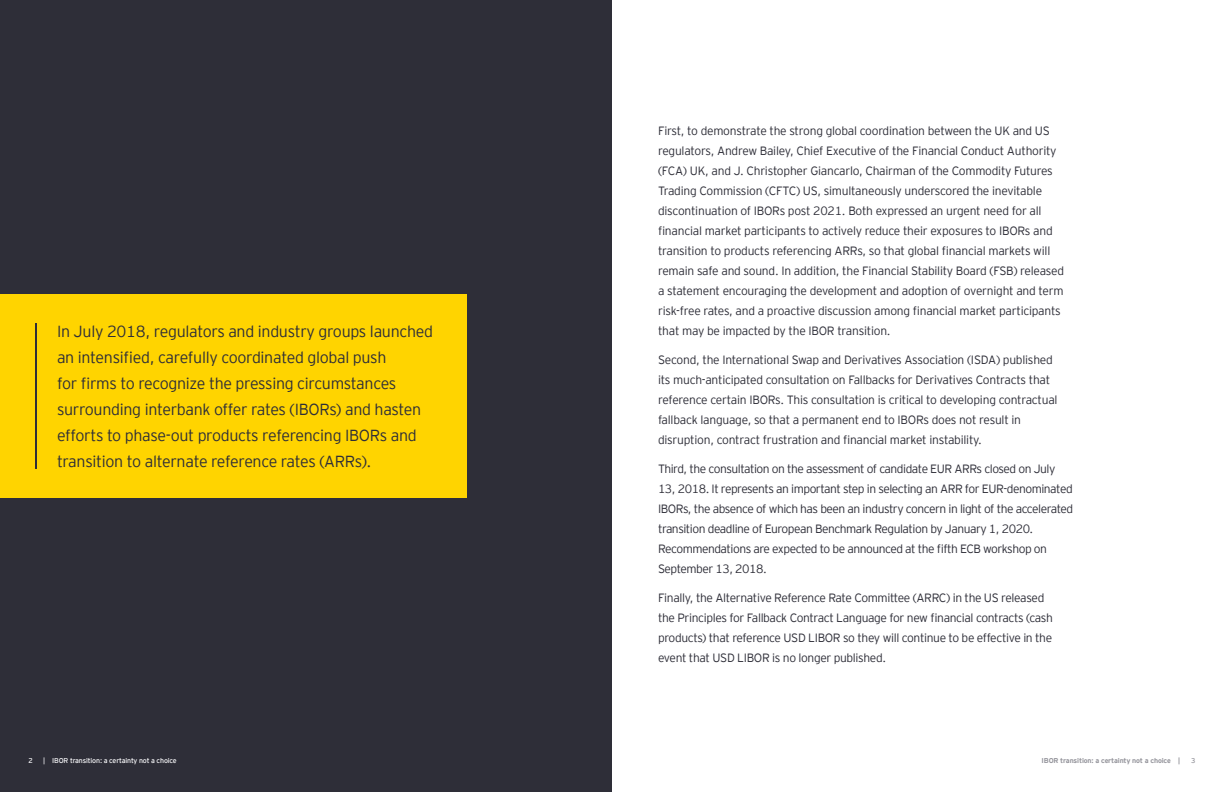
<style>
.page{position:relative;width:1224px;height:792px;background:#fff}
.page>*{position:absolute;margin:0;border:0;box-sizing:border-box;transform-origin:0 0}
.Intro{font:300 16px/26px "EY Interstate";letter-spacing:-.02em;color:#2e2e38}
.Intro-2{font:300 12px/20px "EY Interstate";letter-spacing:-.03em;color:#2e2e38}
.t1{font:700 7px "EY Interstate";letter-spacing:-.02em;color:#95959c}
.Document_title_Addit{font:7px "EY Interstate";letter-spacing:-.02em;color:#fbfbfd}
.Page_No_s_Right{font:7px "EY Interstate";color:#95959c}
.Page_No_s_Right-2{font:7px "EY Interstate";color:#fbfbfd}
</style>
<div class="page">
<div style="left:0;top:0;width:612px;height:792px;background:#2e2e38"></div>
<div style="left:0;top:294px;width:467px;height:204px;background:#ffd400"></div>
<hr style="left:35px;top:323px;width:2px;height:146px;background:#2e2e38">
<p class="Intro" style="left:57px;top:318px;width:378px">In July 2018, regulators and industry groups launched an intensified, carefully coordinated global push<br>for firms to recognize the pressing circumstances surrounding interbank offer rates (IBORs) and hasten efforts to phase-out products referencing IBORs and transition to alternate reference rates (ARRs).</p>
<p class="Page_No_s_Right-2" style="left:29px;top:756px;width:6px">2</p>
<p class="Document_title_Addit" style="left:43px;top:756px;width:135px">| IBOR transition: a certainty not a choice</p>
<p class="Intro-2" style="left:658px;top:120px;width:408px">First, to demonstrate the strong global coordination between the UK and US regulators, Andrew Bailey, Chief Executive of the Financial Conduct Authority (FCA) UK, and J. Christopher Giancarlo, Chairman of the Commodity Futures Trading Commission (CFTC) US, simultaneously underscored the inevitable discontinuation of IBORs post 2021. Both expressed an urgent need for all financial market participants to actively reduce their exposures to IBORs and transition to products referencing ARRs, so that global financial markets will remain safe and sound. In addition, the Financial Stability Board (FSB) released a statement encouraging the development and adoption of overnight and term risk-free rates, and a proactive discussion among financial market participants that may be impacted by the IBOR transition.</p>
<p class="Intro-2" style="left:658px;top:349px;width:401px">Second, the International Swap and Derivatives Association (ISDA) published its much-anticipated consultation on Fallbacks for Derivatives Contracts that reference certain IBORs. This consultation is critical to developing contractual fallback language, so that a permanent end to IBORs does not result in disruption, contract frustration and financial market instability.</p>
<p class="Intro-2" style="left:658px;top:458px;width:417px">Third, the consultation on the assessment of candidate EUR ARRs closed on July 13, 2018. It represents an important step in selecting an ARR for EUR-denominated IBORs, the absence of which has been an industry concern in light of the accelerated transition deadline of European Benchmark Regulation by January 1, 2020.<br>Recommendations are expected to be announced at the fifth ECB workshop on September 13, 2018.</p>
<p class="Intro-2" style="left:658px;top:587px;width:396px">Finally, the Alternative Reference Rate Committee (ARRC) in the US released the Principles for Fallback Contract Language for new financial contracts (cash products) that reference USD LIBOR so they will continue to be effective in the event that USD LIBOR is no longer published.</p>
<p class="t1" style="left:1042px;top:755px;width:140px">IBOR transition: a certainty not a choice |</p>
<p class="Page_No_s_Right" style="left:1191px;top:756px;width:6px">3</p>
</div>
